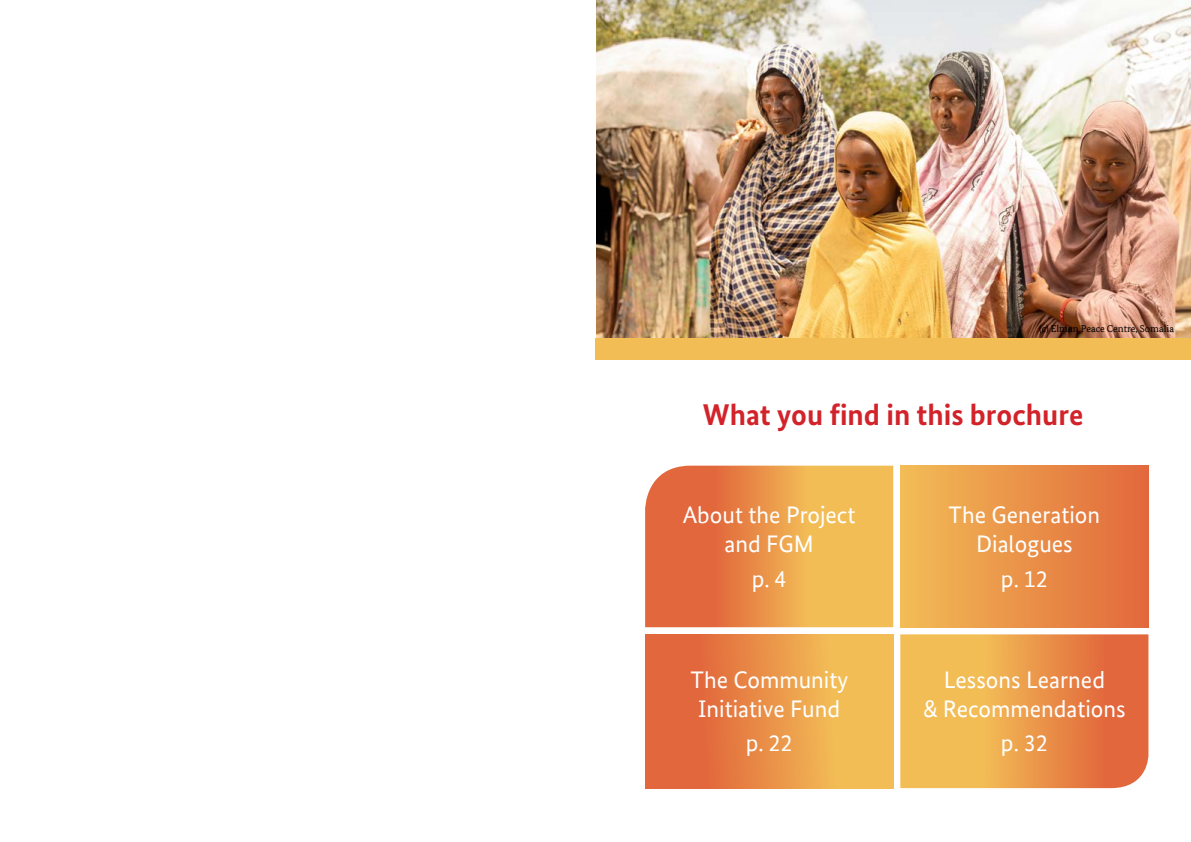
<style>
.page{position:relative;width:1191px;height:842px;background:#fff}
.page>*{position:absolute;margin:0;border:0;box-sizing:border-box;transform-origin:0 0}
.t1{font:700 30px "Bundes Sans";color:#d2232a}
.t2{font:24px/28.8px "Bundes Sans";color:#fff;text-align:center}
.t3{font:10px "Bundes Serif";color:#000}
</style>
<div class="page">
<img style="left:596px;top:0;width:595px;height:339px">
<svg style="left:645px;top:466px;width:248px;height:161px;background:#eb954b"></svg>
<div style="left:900px;top:466px;width:248px;height:161px;background:linear-gradient(to right,#f2bc56,#e2683c)"></div>
<div style="left:645px;top:634px;width:248px;height:154px;background:linear-gradient(to right,#df5837,#f6cc5b)"></div>
<svg style="left:900px;top:634px;width:248px;height:154px;background:#eb9a4c"></svg>
<div style="left:595px;top:339px;width:596px;height:21px;background:#f3bd56"></div>
<p class="t3" style="left:1039px;top:323px;width:136px">(c) Elman Peace Centre, Somalia</p>
<p class="t1" style="left:703px;top:397px;width:382px">What you find in this brochure</p>
<p class="t2" style="left:682px;top:501px;width:174px">About the Project and FGM</p>
<p class="t2" style="left:751px;top:564px;width:36px">p. 4</p>
<p class="t2" style="left:690px;top:666px;width:159px">The Community<br>Initiative Fund</p>
<p class="t2" style="left:746px;top:729px;width:48px">p. 22</p>
<p class="t2" style="left:948px;top:501px;width:153px">The Generation<br>Dialogues</p>
<p class="t2" style="left:1001px;top:564px;width:48px">p. 12</p>
<p class="t2" style="left:923px;top:666px;width:204px">Lessons Learned<br>&amp; Recommendations</p>
<p class="t2" style="left:1001px;top:729px;width:48px">p. 32</p>
</div>
